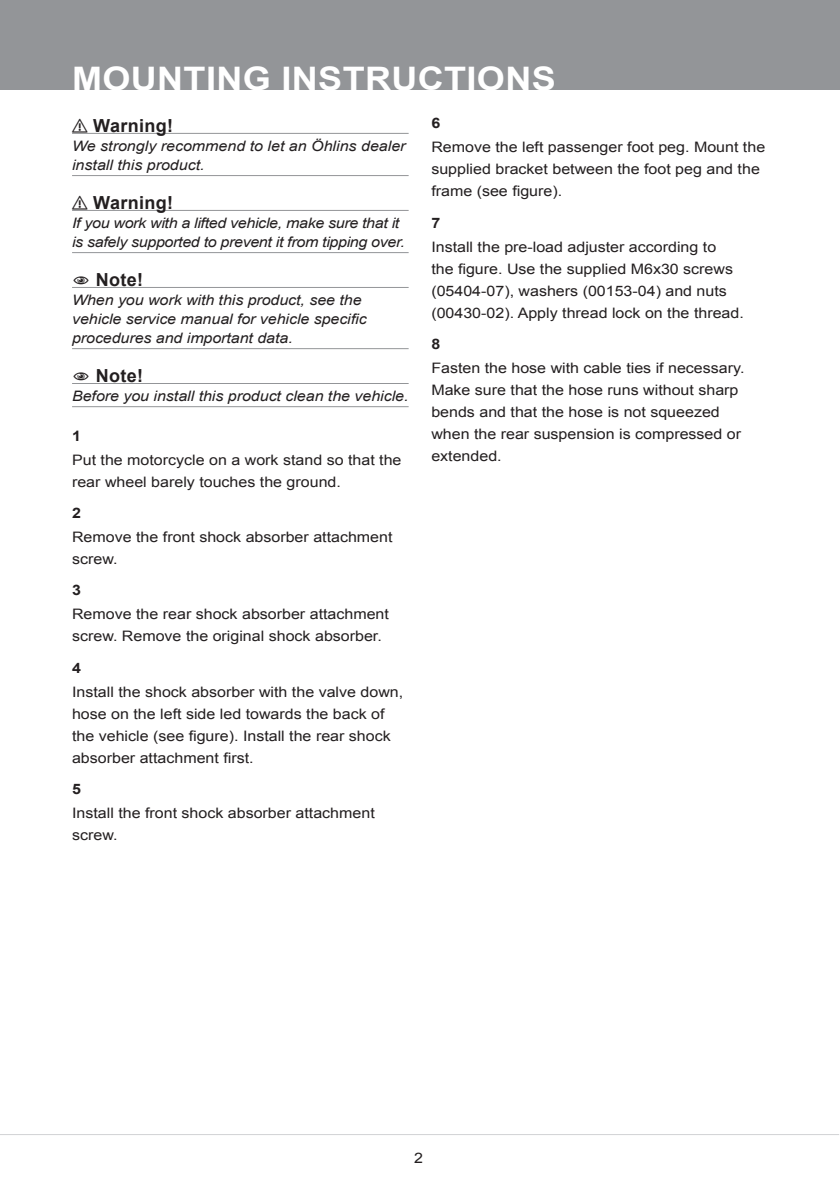
<style>
.page{position:relative;width:840px;height:1191px;background:#fff}
.page>*{position:absolute;margin:0;border:0;box-sizing:border-box;transform-origin:0 0}
._3_Header_Page_heade{font:700 32.4px "Arial";letter-spacing:.01em;color:#fff;scale:1.11 1}
.t1{font:700 18px "Arial";letter-spacing:.02em;color:#231f20}
._6_Body_type{font:14.4px/22px "Arial";color:#231f20;scale:1.11 1}
._9_Body_Type_Italic{font:italic 14.4px/19px "Arial";letter-spacing:-.005em;color:#231f20;scale:1.11 1}
._7_Body_type_StepNo{font:700 14.4px "Arial";color:#231f20;scale:1.11 1}
</style>
<div class="page">
<div style="left:0;top:0;width:839px;height:90px;background:#939598"></div>
<hr style="left:0;top:1134px;width:838px;height:1px;background:#d1d2d4">
<hr style="left:72px;top:133px;width:336px;height:1px;background:#939598">
<hr style="left:72px;top:175px;width:336px;height:1px;background:#939598">
<hr style="left:72px;top:210px;width:336px;height:1px;background:#939598">
<hr style="left:72px;top:252px;width:336px;height:1px;background:#939598">
<hr style="left:72px;top:287px;width:336px;height:1px;background:#939598">
<hr style="left:72px;top:348px;width:336px;height:1px;background:#939598">
<hr style="left:72px;top:383px;width:336px;height:1px;background:#939598">
<hr style="left:72px;top:406px;width:336px;height:1px;background:#939598">
<p class="_3_Header_Page_heade" style="left:72px;top:57px;width:437px">MOUNTING INSTRUCTIONS</p>
<p class="t1" style="left:72px;top:113px;width:103px">⚠ Warning!</p>
<p class="_9_Body_Type_Italic" style="left:72px;top:136px;width:302px">We strongly recommend to let an Öhlins dealer install this product.</p>
<p class="t1" style="left:72px;top:190px;width:103px">⚠ Warning!</p>
<p class="_9_Body_Type_Italic" style="left:72px;top:213px;width:301px">If you work with a lifted vehicle, make sure that it is safely supported to prevent it from tipping over.</p>
<p class="t1" style="left:96px;top:267px;width:49px">Note!</p>
<p class="_9_Body_Type_Italic" style="left:72px;top:290px;width:267px">When you work with this product, see the vehicle service manual for vehicle specific procedures and important data.</p>
<p class="t1" style="left:96px;top:363px;width:49px">Note!</p>
<p class="_9_Body_Type_Italic" style="left:72px;top:386px;width:304px">Before you install this product clean the vehicle.</p>
<p class="_7_Body_type_StepNo" style="left:431px;top:113px;width:10px">6</p>
<p class="_6_Body_type" style="left:431px;top:136px;width:302px">Remove the left passenger foot peg. Mount the supplied bracket between the foot peg and the frame (see figure).</p>
<p class="_7_Body_type_StepNo" style="left:431px;top:213px;width:10px">7</p>
<p class="_6_Body_type" style="left:431px;top:236px;width:283px">Install the pre-load adjuster according to<br>the figure. Use the supplied M6x30 screws (05404‑07), washers (00153-04) and nuts (00430-02). Apply thread lock on the thread.</p>
<p class="_7_Body_type_StepNo" style="left:431px;top:334px;width:10px">8</p>
<p class="_6_Body_type" style="left:431px;top:357px;width:283px">Fasten the hose with cable ties if necessary.<br>Make sure that the hose runs without sharp bends and that the hose is not squeezed when the rear suspension is compressed or extended.</p>
<p class="_7_Body_type_StepNo" style="left:72px;top:426px;width:10px">1</p>
<p class="_6_Body_type" style="left:72px;top:449px;width:298px">Put the motorcycle on a work stand so that the rear wheel barely touches the ground.</p>
<p class="_7_Body_type_StepNo" style="left:72px;top:503px;width:10px">2</p>
<p class="_6_Body_type" style="left:72px;top:526px;width:290px">Remove the front shock absorber attachment screw.</p>
<p class="_7_Body_type_StepNo" style="left:72px;top:581px;width:10px">3</p>
<p class="_6_Body_type" style="left:72px;top:603px;width:287px">Remove the rear shock absorber attachment screw. Remove the original shock absorber.</p>
<p class="_7_Body_type_StepNo" style="left:72px;top:658px;width:10px">4</p>
<p class="_6_Body_type" style="left:72px;top:681px;width:300px">Install the shock absorber with the valve down, hose on the left side led towards the back of the vehicle (see figure). Install the rear shock absorber attachment first.</p>
<p class="_7_Body_type_StepNo" style="left:72px;top:779px;width:10px">5</p>
<p class="_6_Body_type" style="left:72px;top:802px;width:274px">Install the front shock absorber attachment screw.</p>
<p class="_6_Body_type" style="left:414px;top:1147px;width:10px">2</p>
</div>
